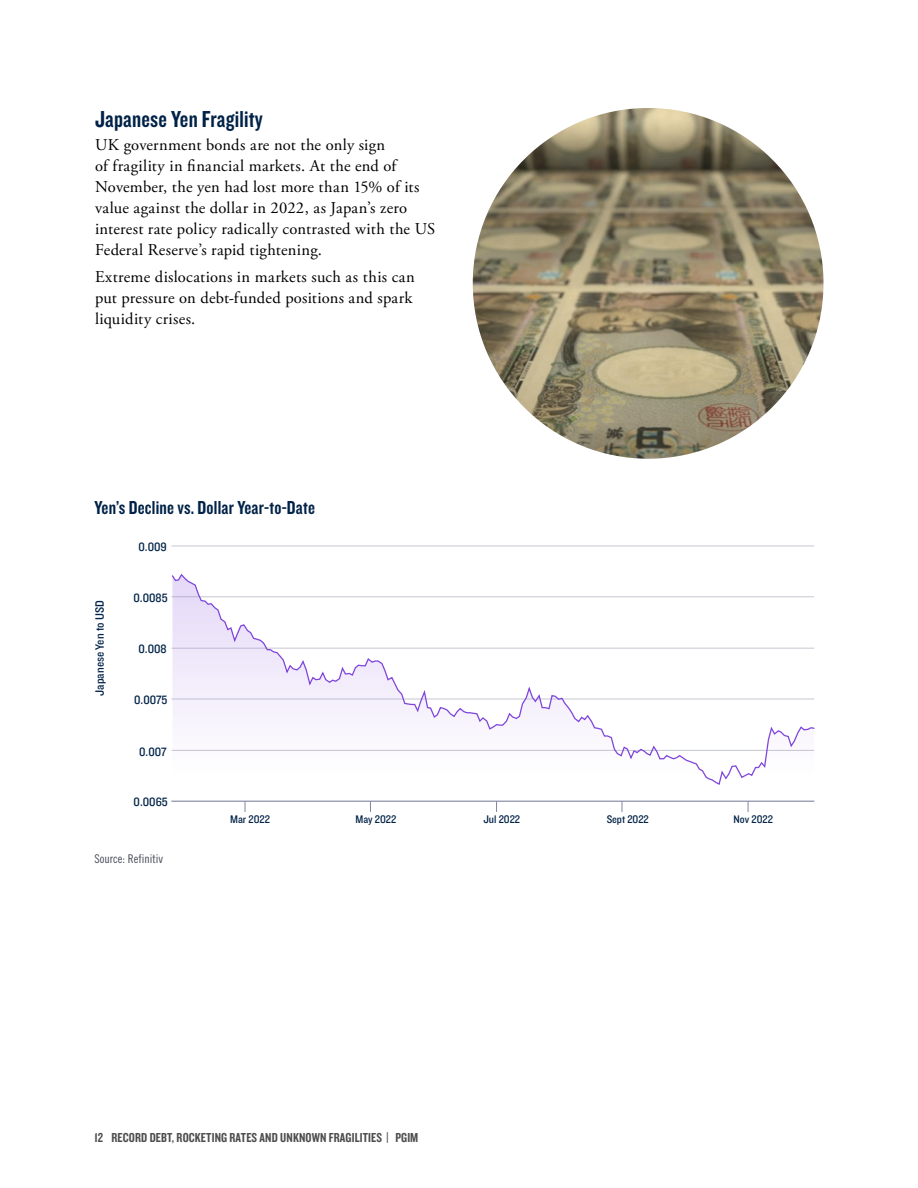
<style>
.page{position:relative;width:918px;height:1188px;background:#fff}
.page>*{position:absolute;margin:0;border:0;box-sizing:border-box;transform-origin:0 0}
.H3-SubTitles_in_body{font:24px "Knockout 49 Liteweight";letter-spacing:.01em;color:#002247}
.H4-Exhibit{font:19.5px "Knockout 49 Liteweight";letter-spacing:.01em;color:#002247}
.Main_Copy_-_Paragrap{font:16.5px/21px "Adobe Garamond Pro";letter-spacing:.015em;color:#000}
.t1{font:13.5px "Knockout 49 Liteweight";letter-spacing:.01em;color:#4d4d4d}
.t2{font:12.6px "Knockout 30 Junior Welterwt";color:#002247}
.Source_-_Paragraph{font:condensed 12px "Prudential Modern";color:#444a55}
.t3{font:11.4px "Knockout 30 Junior Welterwt";color:#002247}
</style>
<div class="page">
<hr style="left:172px;top:801px;width:642px;height:1px;background:#8087a2">
<hr style="left:172px;top:546px;width:642px;height:1px;background:#c6c8d1">
<svg style="left:172px;top:800px;width:642px;height:1px"></svg>
<svg style="left:171px;top:573px;width:644px;height:212px"></svg>
<img style="left:473px;top:108px;width:351px;height:351px;border-radius:175px">
<h3 class="H3-SubTitles_in_body" style="left:95px;top:104px;width:169px">Japanese Yen Fragility</h3>
<p class="Main_Copy_-_Paragrap" style="left:95px;top:135px;width:342px">UK government bonds are not the only sign<br>of fragility in financial markets. At the end of November, the yen had lost more than 15% of its value against the dollar in 2022, as Japan’s zero interest rate policy radically contrasted with the US Federal Reserve’s rapid tightening.</p>
<p class="Main_Copy_-_Paragrap" style="left:95px;top:267px;width:321px">Extreme dislocations in markets such as this can put pressure on debt-funded positions and spark liquidity crises.</p>
<h4 class="H4-Exhibit" style="left:94px;top:495px;width:222px">Yen’s Decline vs. Dollar Year-to-Date</h4>
<p class="t2" style="left:91px;top:696px;width:97px;rotate:-90deg">Japanese Yen to USD</p>
<p class="t2" style="left:139px;top:538px;width:30px">0.009</p>
<p class="t2" style="left:134px;top:589px;width:36px">0.0085</p>
<p class="t2" style="left:139px;top:640px;width:30px">0.008</p>
<p class="t2" style="left:134px;top:691px;width:35px">0.0075</p>
<p class="t2" style="left:139px;top:743px;width:29px">0.007</p>
<p class="t2" style="left:134px;top:793px;width:36px">0.0065</p>
<p class="Source_-_Paragraph" style="left:94px;top:852px;width:70px">Source: Refinitiv</p>
<p class="t3" style="left:230px;top:812px;width:41px">Mar 2022</p>
<p class="t3" style="left:355px;top:812px;width:42px">May 2022</p>
<p class="t3" style="left:483px;top:812px;width:38px">Jul 2022</p>
<p class="t3" style="left:607px;top:812px;width:44px">Sept 2022</p>
<p class="t3" style="left:734px;top:812px;width:41px">Nov 2022</p>
<p class="t1" style="left:94px;top:1129px;width:325px">12 RECORD DEBT, ROCKETING RATES AND UNKNOWN FRAGILITIES | PGIM</p>
</div>
